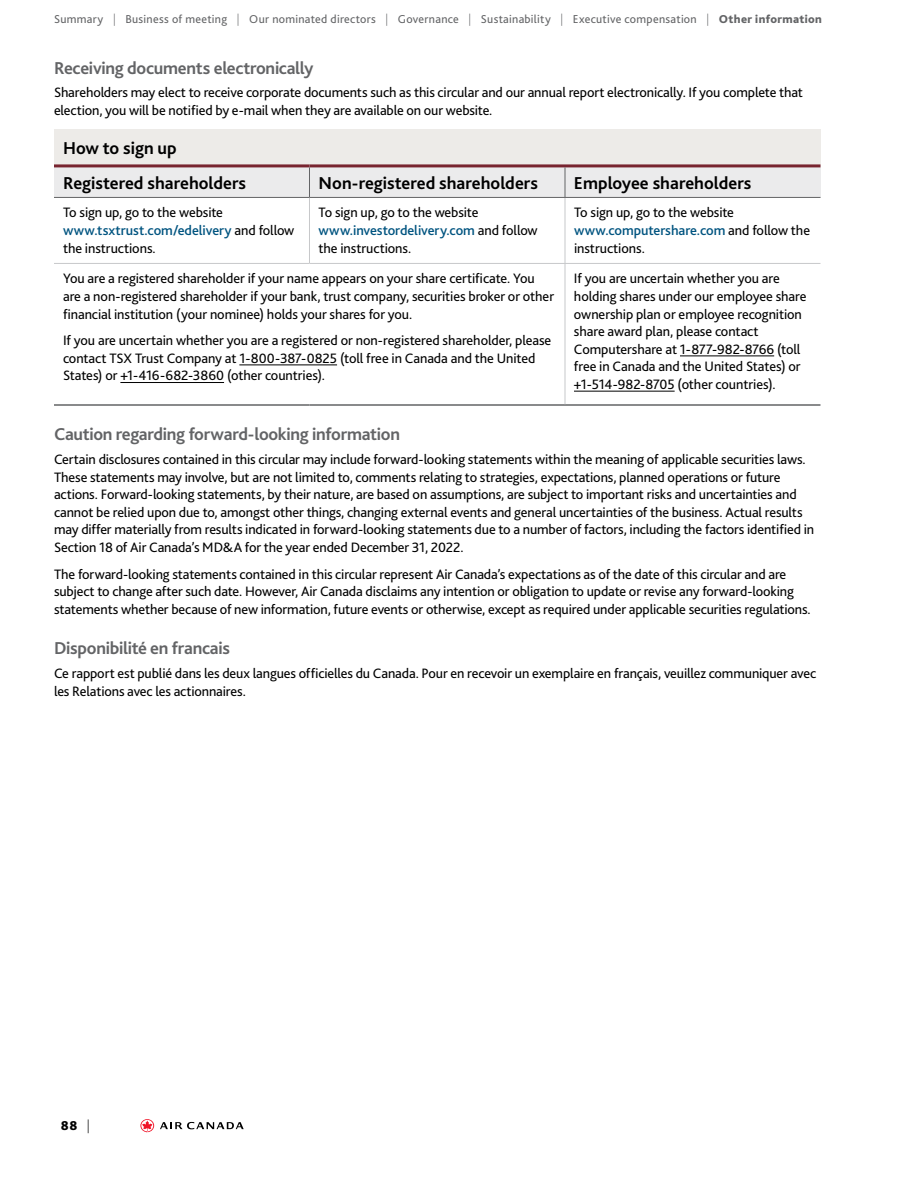
<style>
.page{position:relative;width:918px;height:1188px;background:#fff}
.page>*{position:absolute;margin:0;border:0;box-sizing:border-box;transform-origin:0 0}
.t1{font:700 18px "Bliss";letter-spacing:-.015em;color:#636466}
.t2{font:700 18px "Bliss";color:#000}
.t3{font:14.25px/17.7px "Bliss";letter-spacing:-.01em;color:#000}
.t4{font:800 13.5px "Bliss";color:#000}
.t5{font:12px "Bliss";letter-spacing:.025em;color:#636466}
.s1{font-weight:200}
.s2{font-weight:800}
.s3{font-weight:500;color:#005480}
</style>
<div class="page">
<svg style="left:140px;top:1119px;width:14px;height:14px"></svg>
<svg style="left:160px;top:1122px;width:84px;height:7px"></svg>
<div style="left:54px;top:130px;width:766px;height:36px;background:#edebe8"></div>
<hr style="left:54px;top:404px;width:255px;height:2px;background:#636466">
<hr style="left:309px;top:404px;width:256px;height:2px;background:#636466">
<hr style="left:565px;top:404px;width:255px;height:2px;background:#636466">
<hr style="left:309px;top:198px;width:1px;height:65px;background:#c7c8ca">
<hr style="left:565px;top:198px;width:1px;height:65px;background:#c7c8ca">
<hr style="left:54px;top:263px;width:255px;height:1px;background:#c7c8ca">
<hr style="left:309px;top:263px;width:256px;height:1px;background:#c7c8ca">
<hr style="left:565px;top:263px;width:255px;height:1px;background:#c7c8ca">
<hr style="left:565px;top:264px;width:1px;height:140px;background:#c7c8ca">
<hr style="left:239px;top:365px;width:98px;height:1px;background:#000">
<hr style="left:120px;top:382px;width:104px;height:1px;background:#000">
<hr style="left:680px;top:356px;width:94px;height:1px;background:#000">
<hr style="left:574px;top:391px;width:101px;height:1px;background:#000">
<div style="left:54px;top:166px;width:255px;height:31px;background:#ebebec"></div>
<div style="left:309px;top:166px;width:256px;height:31px;background:#ebebec"></div>
<div style="left:565px;top:166px;width:255px;height:31px;background:#ebebec"></div>
<hr style="left:309px;top:164px;width:256px;height:3px;background:#78242f">
<hr style="left:565px;top:164px;width:255px;height:3px;background:#78242f">
<hr style="left:54px;top:164px;width:255px;height:3px;background:#78242f">
<hr style="left:565px;top:167px;width:1px;height:30px;background:#636466">
<hr style="left:309px;top:167px;width:1px;height:30px;background:#636466">
<hr style="left:54px;top:197px;width:255px;height:1px;background:#636466">
<hr style="left:309px;top:197px;width:256px;height:1px;background:#636466">
<hr style="left:565px;top:197px;width:255px;height:1px;background:#636466">
<p class="t5" style="left:54px;top:11px;width:769px">Summary <span class="s1">|</span> Business of meeting <span class="s1">|</span> Our nominated directors <span class="s1">|</span> Governance <span class="s1">|</span> Sustainability <span class="s1">|</span> Executive compensation <span class="s1">|</span> <span class="s2">Other information</span></p>
<p class="t1" style="left:54px;top:57px;width:261px">Receiving documents electronically</p>
<p class="t3" style="left:54px;top:84px;width:750px">Shareholders may elect to receive corporate documents such as this circular and our annual report electronically. If you complete that election, you will be notifed by e-mail when they are available on our website.</p>
<p class="t2" style="left:63px;top:137px;width:115px">How to sign up</p>
<p class="t2" style="left:63px;top:172px;width:185px">Registered shareholders</p>
<p class="t2" style="left:318px;top:172px;width:221px">Non-registered shareholders</p>
<p class="t2" style="left:574px;top:172px;width:179px">Employee shareholders</p>
<p class="t3" style="left:63px;top:204px;width:233px">To sign up, go to the website <span class="s3">www.tsxtrust.com/edelivery</span> and follow the instructions.</p>
<p class="t3" style="left:319px;top:204px;width:221px">To sign up, go to the website <span class="s3">www.investordelivery.com</span> and follow the instructions.</p>
<p class="t3" style="left:574px;top:204px;width:238px">To sign up, go to the website <span class="s3">www.computershare.com</span> and follow the instructions.</p>
<p class="t3" style="left:63px;top:270px;width:493px">You are a registered shareholder if your name appears on your share certifcate. You are a non-registered shareholder if your bank, trust company, securities broker or other fnancial institution (your nominee) holds your shares for you.</p>
<p class="t3" style="left:63px;top:332px;width:490px">If you are uncertain whether you are a registered or non-registered shareholder, please contact TSX Trust Company at 1-800-387-0825 (toll free in Canada and the United<br>States) or +1-416-682-3860 (other countries).</p>
<p class="t3" style="left:574px;top:270px;width:234px">If you are uncertain whether you are holding shares under our employee share ownership plan or employee recognition share award plan, please contact Computershare at 1-877-982-8766 (toll free in Canada and the United States) or +1-514-982-8705 (other countries).</p>
<p class="t1" style="left:54px;top:423px;width:348px">Caution regarding forward-looking information</p>
<p class="t3" style="left:54px;top:450px;width:762px">Certain disclosures contained in this circular may include forward-looking statements within the meaning of applicable securities laws.<br>These statements may involve, but are not limited to, comments relating to strategies, expectations, planned operations or future actions. Forward-looking statements, by their nature, are based on assumptions, are subject to important risks and uncertainties and cannot be relied upon due to, amongst other things, changing external events and general uncertainties of the business. Actual results may differ materially from results indicated in forward-looking statements due to a number of factors, including the factors identifed in Section 18 of Air Canada’s MD&amp;A for the year ended December 31, 2022.</p>
<p class="t3" style="left:54px;top:565px;width:758px">The forward-looking statements contained in this circular represent Air Canada’s expectations as of the date of this circular and are subject to change after such date. However, Air Canada disclaims any intention or obligation to update or revise any forward-looking statements whether because of new information, future events or otherwise, except as required under applicable securities regulations.</p>
<p class="t1" style="left:54px;top:637px;width:177px">Disponibilité en francais</p>
<p class="t3" style="left:54px;top:664px;width:764px">Ce rapport est publié dans les deux langues offcielles du Canada. Pour en recevoir un exemplaire en français, veuillez communiquer avec les Relations avec les actionnaires.</p>
<p class="t4" style="left:61px;top:1117px;width:31px">88 <span class="s1">|</span></p>
</div>
